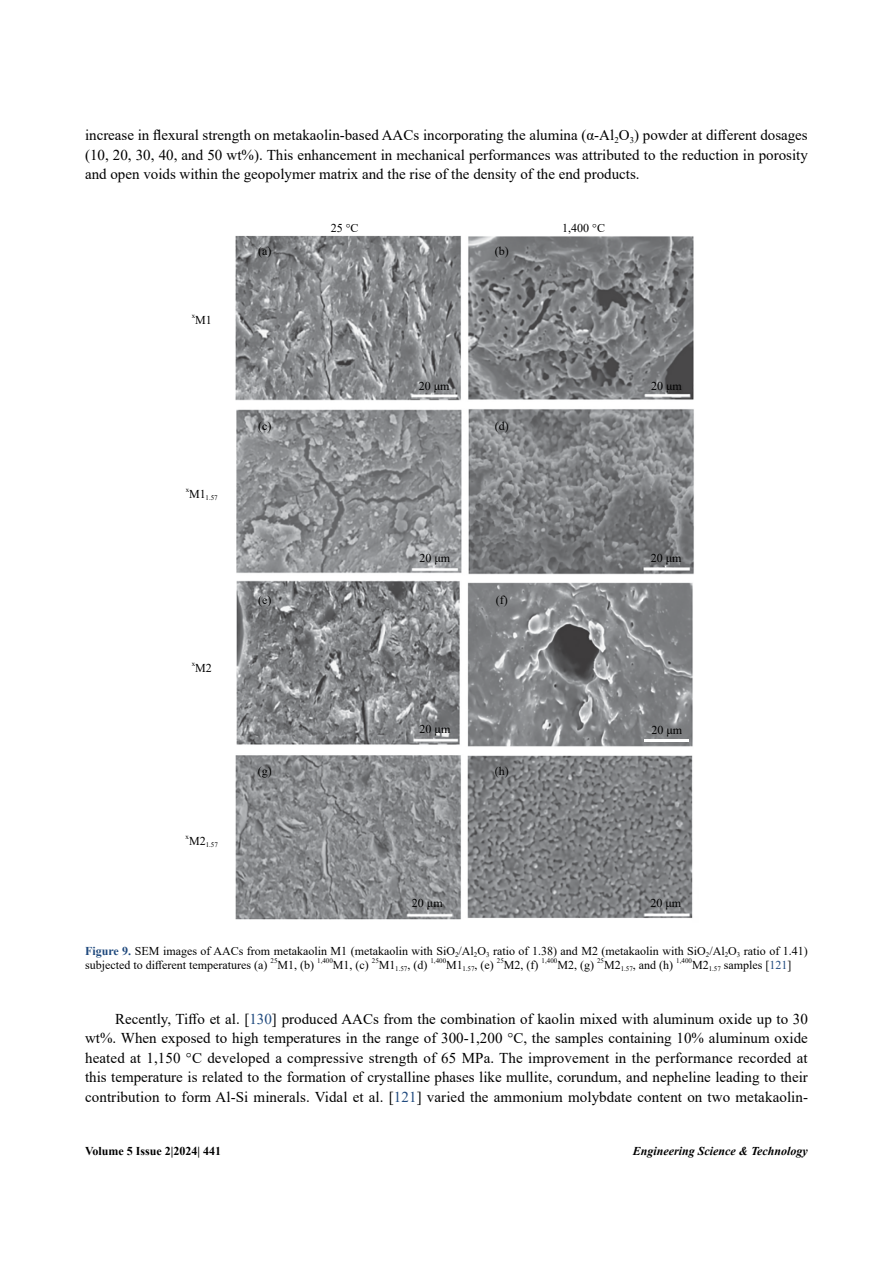
<style>
.page{position:relative;width:893px;height:1263px;background:#fff}
.page>*{position:absolute;margin:0;border:0;box-sizing:border-box;transform-origin:0 0}
.t1{font:15px/19.5px "Times New Roman";letter-spacing:.005em;color:#000;text-align:justify}
.t2{font:12px/13.5px "Times New Roman";color:#000}
.t3{font:italic 700 12px "Times New Roman";color:#000}
.t4{font:700 12px "Times New Roman";color:#000}
.t5{font:7.05px "Times New Roman";color:#000}
.s1{font-weight:700;color:#1f497d}
.s2{color:#1f497d}
</style>
<div class="page">
<img style="left:235px;top:235px;width:459px;height:166px">
<img style="left:235px;top:580px;width:458px;height:340px">
<img style="left:236px;top:409px;width:458px;height:166px">
<hr style="left:645px;top:740px;width:44px;height:2px;background:#fff">
<p class="t1" style="left:85px;top:125px;width:724px">increase in flexural strength on metakaolin-based AACs incorporating the alumina (α-Al<sub>2</sub>O<sub>3</sub>) powder at different dosages (10, 20, 30, 40, and 50 wt%). This enhancement in mechanical performances was attributed to the reduction in porosity and open voids within the geopolymer matrix and the rise of the density of the end products.</p>
<p class="t2" style="left:331px;top:221px;width:29px">25 °C</p>
<p class="t2" style="left:562px;top:221px;width:44px">1,400 °C</p>
<p class="t5" style="left:192px;top:311px;width:5px">x</p>
<p class="t2" style="left:195px;top:313px;width:18px">M1</p>
<p class="t5" style="left:186px;top:484px;width:5px">x</p>
<p class="t5" style="left:189px;top:492px;width:30px"><sup>M1</sup>1.57</p>
<p class="t5" style="left:192px;top:659px;width:5px">x</p>
<p class="t2" style="left:195px;top:660px;width:18px">M2</p>
<p class="t5" style="left:186px;top:832px;width:5px">x</p>
<p class="t5" style="left:189px;top:840px;width:30px"><sup>M2</sup>1.57</p>
<p class="t2" style="left:258px;top:244px;width:15px">(a)</p>
<p class="t2" style="left:495px;top:244px;width:15px">(b)</p>
<p class="t2" style="left:258px;top:419px;width:15px">(c)</p>
<p class="t2" style="left:419px;top:379px;width:32px">20 μm</p>
<p class="t2" style="left:495px;top:419px;width:15px">(d)</p>
<p class="t2" style="left:651px;top:379px;width:32px">20 μm</p>
<p class="t2" style="left:419px;top:550px;width:32px">20 μm</p>
<p class="t2" style="left:651px;top:551px;width:32px">20 μm</p>
<p class="t2" style="left:258px;top:592px;width:15px">(e)</p>
<p class="t2" style="left:496px;top:592px;width:13px">(f)</p>
<p class="t2" style="left:420px;top:722px;width:32px">20 μm</p>
<p class="t2" style="left:651px;top:723px;width:32px">20 μm</p>
<p class="t2" style="left:258px;top:764px;width:15px">(g)</p>
<p class="t2" style="left:495px;top:764px;width:15px">(h)</p>
<p class="t2" style="left:412px;top:896px;width:32px">20 μm</p>
<p class="t2" style="left:650px;top:896px;width:32px">20 μm</p>
<p class="t2" style="left:85px;top:944px;width:724px"><span class="s1">Figure 9.</span> SEM images of AACs from metakaolin M1 (metakaolin with SiO<sub>2</sub>/Al<sub>2</sub>O<sub>3</sub> ratio of 1.38) and M2 (metakaolin with SiO<sub>2</sub>/Al<sub>2</sub>O<sub>3</sub> ratio of 1.41) subjected to different temperatures (a)</p>
<p class="t5" style="left:271px;top:956px;width:8px">25</p>
<p class="t2" style="left:278px;top:957px;width:38px">M1, (b)</p>
<p class="t5" style="left:317px;top:956px;width:17px">1,400</p>
<p class="t2" style="left:333px;top:957px;width:37px">M1, (c)</p>
<p class="t5" style="left:372px;top:956px;width:8px">25</p>
<p class="t2" style="left:379px;top:957px;width:50px">M1<sub>1.57</sub>, (d)</p>
<p class="t5" style="left:430px;top:956px;width:17px">1,400</p>
<p class="t2" style="left:446px;top:957px;width:49px">M1<sub>1.57</sub>, (e)</p>
<p class="t5" style="left:497px;top:956px;width:8px">25</p>
<p class="t2" style="left:504px;top:957px;width:36px">M2, (f)</p>
<p class="t5" style="left:542px;top:956px;width:17px">1,400</p>
<p class="t2" style="left:557px;top:957px;width:38px">M2, (g)</p>
<p class="t5" style="left:597px;top:956px;width:8px">25</p>
<p class="t2" style="left:604px;top:957px;width:71px">M2<sub>1.57</sub>, and (h)</p>
<p class="t5" style="left:676px;top:956px;width:17px">1,400</p>
<p class="t2" style="left:692px;top:957px;width:101px">M2<sub>1.57</sub> samples [<span class="s2">121</span>]</p>
<p class="t1" style="left:85px;top:1008px;width:725px;text-indent:30px">Recently, Tiffo et al. [<span class="s2">130</span>] produced AACs from the combination of kaolin mixed with aluminum oxide up to 30 wt%. When exposed to high temperatures in the range of 300-1,200 °C, the samples containing 10% aluminum oxide heated at 1,150 °C developed a compressive strength of 65 MPa. The improvement in the performance recorded at this temperature is related to the formation of crystalline phases like mullite, corundum, and nepheline leading to their contribution to form Al-Si minerals. Vidal et al. [<span class="s2">121</span>] varied the ammonium molybdate content on two metakaolin-</p>
<p class="t4" style="left:85px;top:1143px;width:138px">Volume 5 Issue 2|2024| 441</p>
<p class="t3" style="left:633px;top:1143px;width:177px">Engineering Science &amp; Technology</p>
</div>
